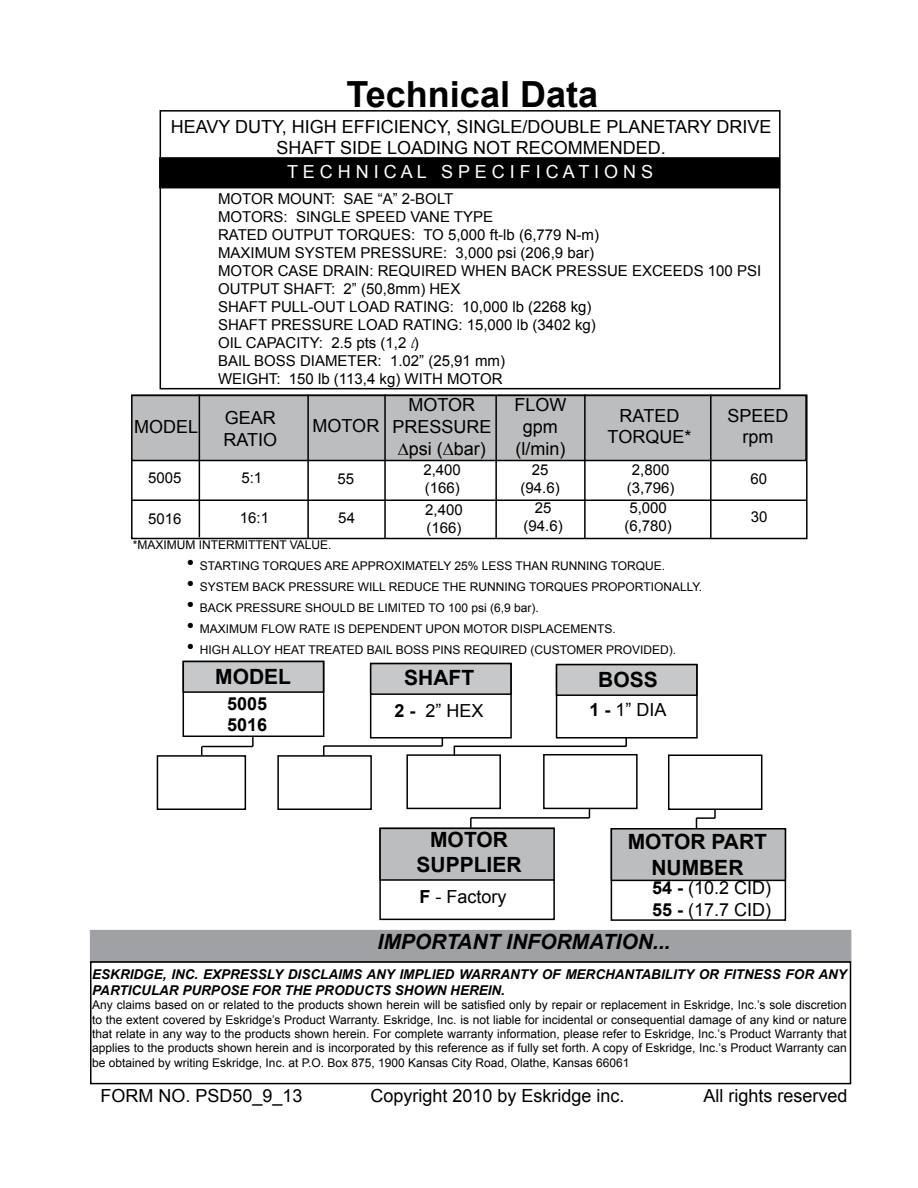
<style>
.page{position:relative;width:918px;height:1188px;background:#fff}
.page>*{position:absolute;margin:0;border:0;box-sizing:border-box;transform-origin:0 0}
.t1{font:700 36px "Arial";color:#000}
.t2{font:700 21px/25.2px "Arial";color:#000;text-align:center}
.t3{font:italic 700 21px "Arial";color:#000}
.t4{font:18px/21.6px "Arial";color:#000;text-align:center}
.t5{font:18px "Arial";color:#fff}
.t6{font:700 18px/21.6px "Arial";color:#000}
.t7{font:15px/18px "Arial";color:#000;text-align:center}
.t8{font:italic 700 13.5px/16.2px "Arial";color:#000}
.t9{font:12px/14.4px "Arial";color:#000;text-align:justify}
.s1{font-family:"Caflisch Script Pro"}
.s2{font-size:21px}
.s3{font-weight:700}
</style>
<div class="page">
<svg style="left:625px;top:739px;width:2px;height:8px"></svg>
<svg style="left:252px;top:737px;width:2px;height:10px"></svg>
<div style="left:160px;top:110px;width:621px;height:279px;border:2px solid #000"></div>
<div style="left:160px;top:158px;width:619px;height:30px;background:#000"></div>
<div style="left:159px;top:157px;width:621px;height:31px;border:2px solid #000"></div>
<div style="left:131px;top:395px;width:677px;height:144px;border:2px solid #000"></div>
<div style="left:132px;top:395px;width:674px;height:65px;background:#bcbdbf"></div>
<div style="left:131px;top:395px;width:676px;height:66px;border:2px solid #000"></div>
<hr style="left:199px;top:395px;width:1px;height:142px;background:#000">
<hr style="left:495px;top:396px;width:2px;height:142px;background:#000">
<hr style="left:584px;top:395px;width:2px;height:143px;background:#000">
<hr style="left:710px;top:395px;width:2px;height:143px;background:#000">
<hr style="left:307px;top:395px;width:2px;height:144px;background:#000">
<hr style="left:131px;top:500px;width:675px;height:1px;background:#000">
<hr style="left:384px;top:395px;width:2px;height:144px;background:#000">
<div style="left:183px;top:661px;width:141px;height:76px;border:2px solid #000"></div>
<div style="left:183px;top:662px;width:141px;height:30px;background:#c6c8ca"></div>
<div style="left:183px;top:661px;width:141px;height:32px;border:2px solid #000"></div>
<div style="left:379px;top:828px;width:176px;height:92px;border:2px solid #000"></div>
<div style="left:380px;top:828px;width:174px;height:52px;background:#bcbdbf"></div>
<div style="left:379px;top:828px;width:176px;height:53px;border:2px solid #000"></div>
<div style="left:157px;top:755px;width:89px;height:55px;border:2px solid #000"></div>
<div style="left:277px;top:755px;width:95px;height:55px;border:2px solid #000"></div>
<div style="left:406px;top:754px;width:95px;height:55px;border:2px solid #000"></div>
<div style="left:543px;top:754px;width:95px;height:55px;border:2px solid #000"></div>
<div style="left:668px;top:754px;width:94px;height:56px;border:2px solid #000"></div>
<div style="left:370px;top:663px;width:142px;height:76px;border:2px solid #000"></div>
<div style="left:371px;top:664px;width:140px;height:30px;background:#c6c8ca"></div>
<div style="left:370px;top:663px;width:142px;height:32px;border:2px solid #000"></div>
<div style="left:556px;top:664px;width:142px;height:75px;border:2px solid #000"></div>
<div style="left:557px;top:665px;width:140px;height:30px;background:#c6c8ca"></div>
<div style="left:556px;top:664px;width:142px;height:32px;border:2px solid #000"></div>
<hr style="left:202px;top:746px;width:51px;height:1px;background:#000">
<hr style="left:324px;top:745px;width:118px;height:2px;background:#000">
<hr style="left:454px;top:746px;width:172px;height:1px;background:#000">
<div style="left:611px;top:828px;width:175px;height:93px;border:2px solid #000"></div>
<div style="left:611px;top:829px;width:174px;height:51px;background:#bcbdbf"></div>
<div style="left:611px;top:828px;width:175px;height:53px;border:2px solid #000"></div>
<div style="left:90px;top:930px;width:761px;height:32px;background:#9fa1a4"></div>
<div style="left:90px;top:961px;width:761px;height:123px;border:2px solid #000"></div>
<svg style="left:470px;top:818px;width:2px;height:10px"></svg>
<hr style="left:471px;top:817px;width:118px;height:2px;background:#000">
<svg style="left:696px;top:809px;width:20px;height:19px"></svg>
<h1 class="t1" style="left:347px;top:71px;width:253px">Technical Data</h1>
<h3 class="t4" style="left:171px;top:116px;width:602px">HEAVY DUTY, HIGH EFFICIENCY, SINGLE/DOUBLE PLANETARY DRIVE<br>SHAFT SIDE LOADING NOT RECOMMENDED.</h3>
<h3 class="t5" style="left:287px;top:160px;width:368px">T E C H N I C A L S P E C I F I C A T I O N S</h3>
<p class="t7" style="left:218px;top:190px;width:545px;text-align:left">MOTOR MOUNT: SAE “A” 2-BOLT<br>MOTORS: SINGLE SPEED VANE TYPE<br>RATED OUTPUT TORQUES: TO 5,000 ft-lb (6,779 N-m)<br>MAXIMUM SYSTEM PRESSURE: 3,000 psi (206,9 bar)<br>MOTOR CASE DRAIN: REQUIRED WHEN BACK PRESSUE EXCEEDS 100 PSI OUTPUT SHAFT: 2” (50,8mm) HEX<br>SHAFT PULL-OUT LOAD RATING: 10,000 lb (2268 kg)<br>SHAFT PRESSURE LOAD RATING: 15,000 lb (3402 kg)<br>OIL CAPACITY: 2.5 pts (1,2 <span class="s1">l</span>)<br>BAIL BOSS DIAMETER: 1.02” (25,91 mm)<br>WEIGHT: 150 lb (113,4 kg) WITH MOTOR</p>
<h3 class="t4" style="left:392px;top:394px;width:101px">MOTOR<br>PRESSURE ∆psi (∆bar)</h3>
<h3 class="t4" style="left:514px;top:394px;width:54px">FLOW gpm (l/min)</h3>
<h3 class="t4" style="left:608px;top:405px;width:85px">RATED<br>TORQUE*</h3>
<p class="t7" style="left:423px;top:461px;width:39px;text-align:left">2,400 (166)</p>
<p class="t7" style="left:521px;top:461px;width:41px">25 (94.6)</p>
<p class="t7" style="left:627px;top:461px;width:49px">2,800 (3,796)</p>
<h3 class="t4" style="left:727px;top:405px;width:63px">SPEED rpm</h3>
<h3 class="t4" style="left:224px;top:407px;width:55px;text-align:left">GEAR<br>RATIO</h3>
<h3 class="t4" style="left:313px;top:415px;width:68px">MOTOR</h3>
<h3 class="t4" style="left:134px;top:416px;width:66px">MODEL</h3>
<p class="t7" style="left:148px;top:469px;width:35px">5005</p>
<p class="t7" style="left:241px;top:469px;width:22px">5:1</p>
<p class="t7" style="left:750px;top:470px;width:18px">60</p>
<p class="t7" style="left:425px;top:501px;width:39px;text-align:left">2,400 (166)</p>
<p class="t7" style="left:524px;top:499px;width:41px">25 (94.6)</p>
<p class="t7" style="left:624px;top:499px;width:49px">5,000 (6,780)</p>
<p class="t7" style="left:337px;top:470px;width:18px">55</p>
<p class="t7" style="left:338px;top:509px;width:18px">54</p>
<p class="t7" style="left:148px;top:510px;width:35px">5016</p>
<p class="t7" style="left:240px;top:509px;width:31px">16:1</p>
<p class="t7" style="left:751px;top:508px;width:18px">30</p>
<p class="t9" style="left:133px;top:537px;width:200px">*MAXIMUM INTERMITTENT VALUE.</p>
<p class="t9" style="left:187px;top:558px;width:480px"><span class="s2">•</span> STARTING TORQUES ARE APPROXIMATELY 25% LESS THAN RUNNING TORQUE.</p>
<p class="t9" style="left:187px;top:579px;width:517px"><span class="s2">•</span> SYSTEM BACK PRESSURE WILL REDUCE THE RUNNING TORQUES PROPORTIONALLY.</p>
<p class="t9" style="left:187px;top:600px;width:354px"><span class="s2">•</span> BACK PRESSURE SHOULD BE LIMITED TO 100 psi (6,9 bar).</p>
<p class="t9" style="left:187px;top:621px;width:431px"><span class="s2">•</span> MAXIMUM FLOW RATE IS DEPENDENT UPON MOTOR DISPLACEMENTS.</p>
<p class="t9" style="left:187px;top:642px;width:491px"><span class="s2">•</span> HIGH ALLOY HEAT TREATED BAIL BOSS PINS REQUIRED (CUSTOMER PROVIDED).</p>
<h2 class="t2" style="left:215px;top:665px;width:77px">MODEL</h2>
<h3 class="t6" style="left:227px;top:693px;width:42px">5005<br>5016</h3>
<h2 class="t2" style="left:404px;top:666px;width:71px">SHAFT</h2>
<h2 class="t2" style="left:598px;top:668px;width:61px">BOSS</h2>
<h3 class="t4" style="left:394px;top:700px;width:91px"><span class="s3">2 -</span> 2” HEX</h3>
<h3 class="t4" style="left:590px;top:699px;width:79px"><span class="s3">1 -</span> 1” DIA</h3>
<h2 class="t2" style="left:417px;top:828px;width:107px">MOTOR<br>SUPPLIER</h2>
<h3 class="t4" style="left:420px;top:886px;width:89px"><span class="s3">F</span> - Factory</h3>
<h2 class="t2" style="left:628px;top:830px;width:141px">MOTOR PART<br>NUMBER</h2>
<h3 class="t4" style="left:652px;top:877px;width:121px;text-align:left"><span class="s3">54 -</span> (10.2 CID)<br><span class="s3">55 -</span> (17.7 CID)</h3>
<h2 class="t3" style="left:378px;top:928px;width:294px">IMPORTANT INFORMATION...</h2>
<p class="t8" style="left:92px;top:966px;width:756px">ESKRIDGE, INC. EXPRESSLY DISCLAIMS ANY IMPLIED WARRANTY OF MERCHANTABILITY OR FITNESS FOR ANY<br>PARTICULAR PURPOSE FOR THE PRODUCTS SHOWN HEREIN.</p>
<p class="t9" style="left:92px;top:998px;width:756px">Any claims based on or related to the products shown herein will be satisfied only by repair or replacement in Eskridge, Inc.’s sole discretion to the extent covered by Eskridge’s Product Warranty. Eskridge, Inc. is not liable for incidental or consequential damage of any kind or nature that relate in any way to the products shown herein. For complete warranty information, please refer to Eskridge, Inc.’s Product Warranty that applies to the products shown herein and is incorporated by this reference as if fully set forth. A copy of Eskridge, Inc.’s Product Warranty can be obtained by writing Eskridge, Inc. at P.O. Box 875, 1900 Kansas City Road, Olathe, Kansas 66061</p>
<h3 class="t4" style="left:100px;top:1085px;width:204px">FORM NO. PSD50_9_13</h3>
<h3 class="t4" style="left:370px;top:1085px;width:256px">Copyright 2010 by Eskridge inc.</h3>
<h3 class="t4" style="left:704px;top:1085px;width:146px">All rights reserved</h3>
</div>
